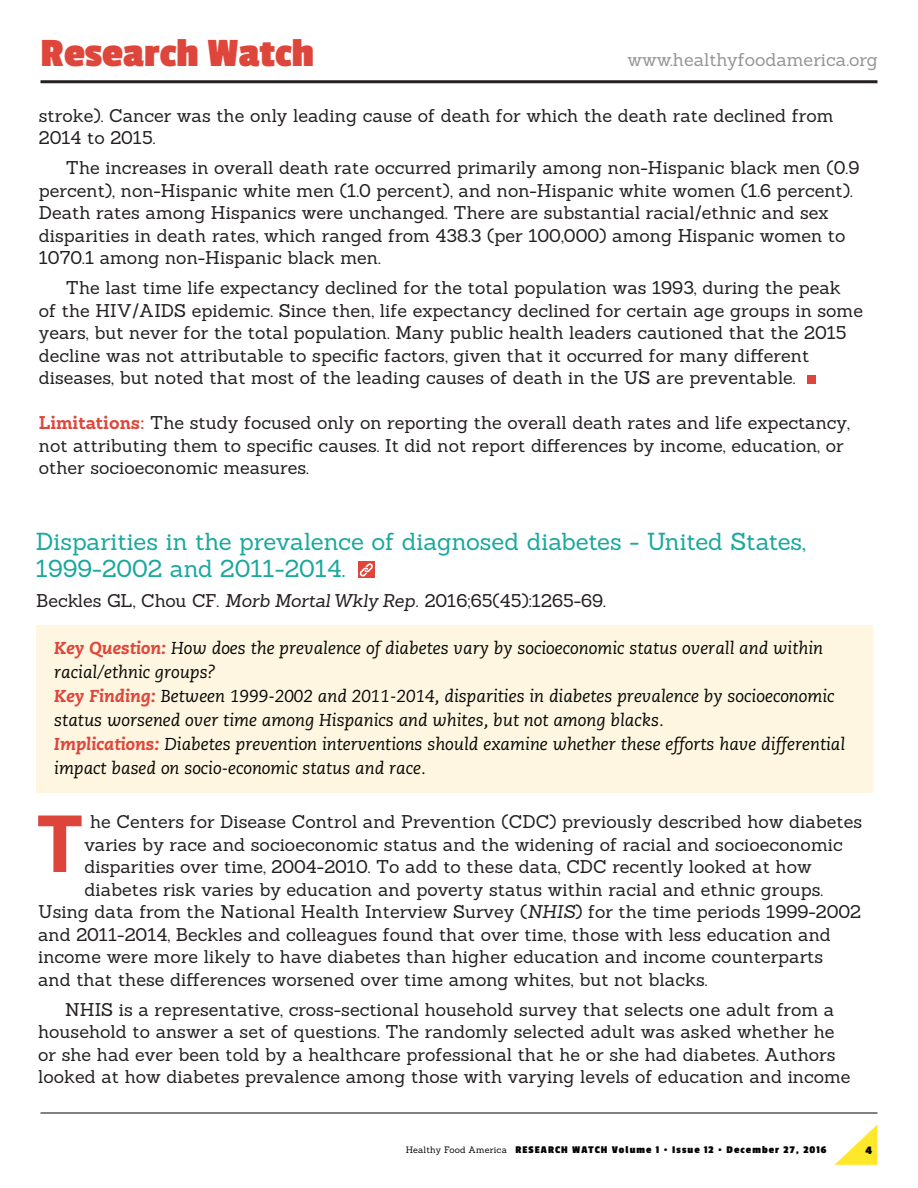
<style>
.page{position:relative;width:918px;height:1188px;background:#fff}
.page>*{position:absolute;margin:0;border:0;box-sizing:border-box;transform-origin:0 0}
.t1{font:700 83.85px "Myriad Pro";color:#de453a}
.t2{font:700 42px "Passion One";color:#df463b}
.t3{font:24px/27px "Sanchez";letter-spacing:-.005em;color:#18a89d}
.t4{font:18px/22.5px "Sanchez";color:#231f20}
.t5{font:18px "Sanchez";color:#939598}
.t6{font:italic 17.25px/24px "Caecilia";color:#040503}
.t7{font:700 12px "Passion One";color:#050504}
.t8{font:700 10.8px "Passion One";letter-spacing:.1em;color:#050504}
.s1{font-weight:700;color:#df463b}
.s2{font-style:italic}
.s3{font-weight:800;color:#df463b}
.s4{font-family:"Sanchez";font-weight:400;font-size:9px}
</style>
<div class="page">
<hr style="left:41px;top:80px;width:837px;height:3px;background:#231f20">
<svg style="left:835px;top:1124px;width:43px;height:41px"></svg>
<hr style="left:40px;top:1112px;width:838px;height:2px;background:#231f20">
<div style="left:36px;top:625px;width:837px;height:168px;background:#fef6e0"></div>
<div style="left:358px;top:562px;width:17px;height:16px;background:#df463b"></div>
<svg style="left:360px;top:563px;width:13px;height:14px"></svg>
<div style="left:808px;top:376px;width:8px;height:8px;background:#df463b"></div>
<h2 class="t2" style="left:40px;top:31px;width:276px">Research Watch</h2>
<p class="t5" style="left:628px;top:48px;width:252px">www.healthyfoodamerica.org</p>
<p class="t4" style="left:39px;top:104px;width:796px">stroke). Cancer was the only leading cause of death for which the death rate declined from<br>2014 to 2015.</p>
<p class="t4" style="left:39px;top:156px;width:822px;text-indent:27px">The increases in overall death rate occurred primarily among non-Hispanic black men (0.9 percent), non-Hispanic white men (1.0 percent), and non-Hispanic white women (1.6 percent).<br>Death rates among Hispanics were unchanged. There are substantial racial/ethnic and sex disparities in death rates, which ranged from 438.3 (per 100,000) among Hispanic women to 1070.1 among non-Hispanic black men.</p>
<p class="t4" style="left:39px;top:276px;width:826px;text-indent:27px">The last time life expectancy declined for the total population was 1993, during the peak<br>of the HIV/AIDS epidemic. Since then, life expectancy declined for certain age groups in some years, but never for the total population. Many public health leaders cautioned that the 2015 decline was not attributable to specific factors, given that it occurred for many different diseases, but noted that most of the leading causes of death in the US are preventable.</p>
<p class="t4" style="left:39px;top:411px;width:813px"><span class="s1">Limitations:</span> The study focused only on reporting the overall death rates and life expectancy, not attributing them to specific causes. It did not report differences by income, education, or other socioeconomic measures.</p>
<h3 class="t3" style="left:36px;top:528px;width:772px">Disparities in the prevalence of diagnosed diabetes - United States,<br>1999-2002 and 2011-2014.</h3>
<p class="t4" style="left:36px;top:590px;width:571px">Beckles GL, Chou CF. <span class="s2">Morb Mortal Wkly Rep.</span> 2016;65(45):1265-69.</p>
<p class="t6" style="left:54px;top:637px;width:793px"><span class="s3">Key Question:</span> How does the prevalence of diabetes vary by socioeconomic status overall and within racial/ethnic groups?<br><span class="s3">Key Finding:</span> Between 1999-2002 and 2011-2014, disparities in diabetes prevalence by socioeconomic status worsened over time among Hispanics and whites, but not among blacks.<br><span class="s3">Implications:</span> Diabetes prevention interventions should examine whether these efforts have differential impact based on socio-economic status and race.</p>
<p class="t4" style="left:90px;top:810px;width:774px">he Centers for Disease Control and Prevention (CDC) previously described how diabetes</p>
<p class="t4" style="left:84px;top:833px;width:760px">varies by race and socioeconomic status and the widening of racial and socioeconomic</p>
<p class="t4" style="left:84px;top:855px;width:729px">disparities over time, 2004-2010. To add to these data, CDC recently looked at how</p>
<p class="t4" style="left:84px;top:878px;width:740px">diabetes risk varies by education and poverty status within racial and ethnic groups.</p>
<p class="t4" style="left:38px;top:900px;width:824px">Using data from the National Health Interview Survey (<span class="s2">NHIS</span>) for the time periods 1999-2002</p>
<p class="t4" style="left:38px;top:923px;width:794px">and 2011-2014, Beckles and colleagues found that over time, those with less education and</p>
<p class="t4" style="left:38px;top:945px;width:787px">income were more likely to have diabetes than higher education and income counterparts</p>
<p class="t4" style="left:38px;top:968px;width:671px">and that these differences worsened over time among whites, but not blacks.</p>
<p class="t4" style="left:38px;top:998px;width:814px;text-indent:27px">NHIS is a representative, cross-sectional household survey that selects one adult from a household to answer a set of questions. The randomly selected adult was asked whether he or she had ever been told by a healthcare professional that he or she had diabetes. Authors looked at how diabetes prevalence among those with varying levels of education and income</p>
<h1 class="t1" style="left:37px;top:789px;width:47px">T</h1>
<p class="t8" style="left:406px;top:1144px;width:422px"><span class="s4">Healthy Food America</span> RESEARCH WATCH Volume 1 • Issue 12 • December 27, 2016</p>
<p class="t7" style="left:865px;top:1144px;width:8px">4</p>
</div>
